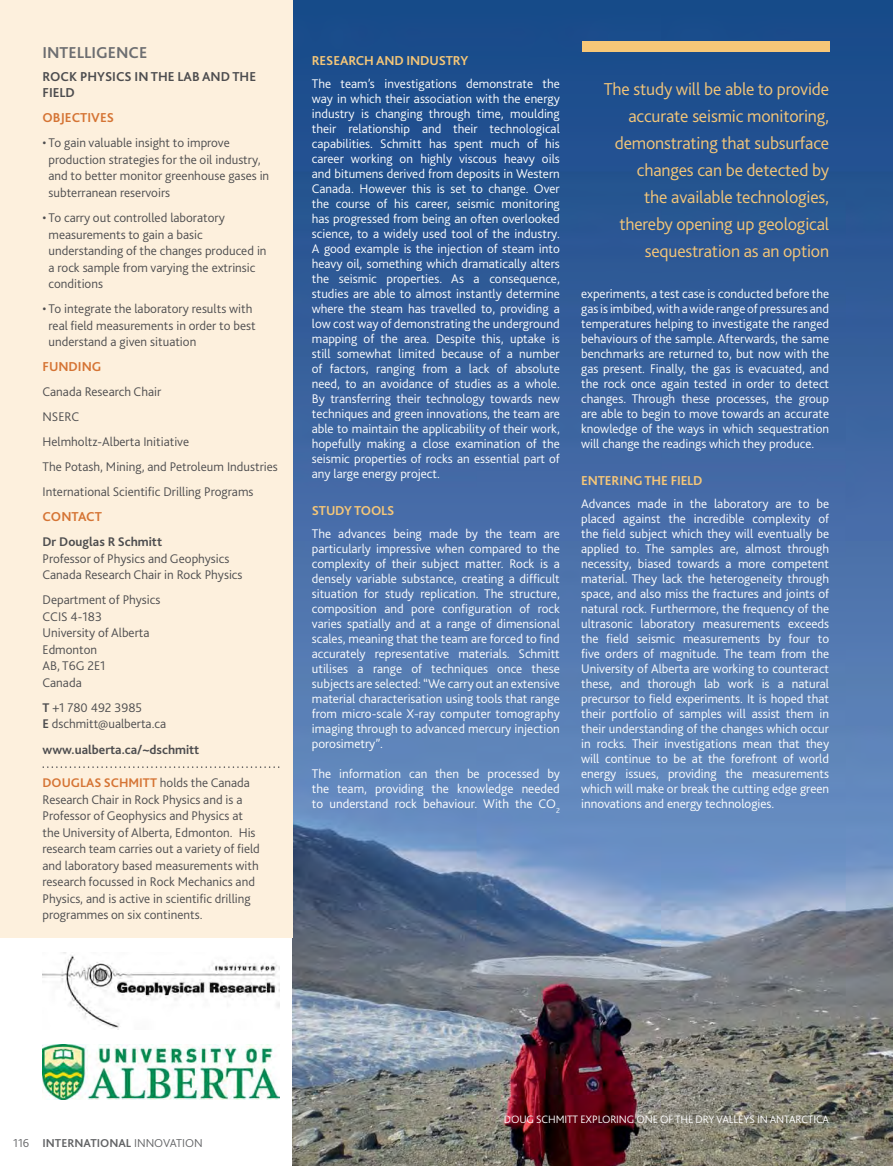
<style>
.page{position:relative;width:893px;height:1166px;background:#fff}
.page>*{position:absolute;margin:0;border:0;box-sizing:border-box;transform-origin:0 0}
.t1{font:300 18px/27px "Bliss 2";letter-spacing:-.01em;color:#f6c778;text-align:right}
.t2{font:700 16.5px "Bliss 2";color:#6d6e71}
.t3{font:700 13.5px "Bliss 2";letter-spacing:-.01em;color:#f6c778}
.t4{font:700 13.5px/16.5px "Bliss 2";color:#4d4d4f}
.t5{font:700 13.5px "Bliss 2";color:#d57434}
.t6{font:300 13.2px/15px "Bliss 2";color:#fff;text-align:justify}
.t7{font:300 13.2px/16.5px "Bliss 2";color:#4d4d4f}
.t8{font:700 13.2px "Bliss 2";color:#4d4d4f}
.t9{font:300 12px "Bliss 2";color:#636466}
.t10{font:300 11.25px "Bliss 2";letter-spacing:-.01em;color:#fff}
.s1{font-weight:700}
.s2{font-weight:700;color:#d57434}
</style>
<div class="page">
<img style="left:292px;top:0;width:601px;height:1165px">
<div style="left:0;top:0;width:292px;height:936px;background:#fdf0dd"></div>
<svg style="left:43px;top:766px;width:236px;height:1px"></svg>
<img style="left:43px;top:952px;width:236px;height:76px">
<div style="left:582px;top:41px;width:247px;height:11px;background:#f6c778"></div>
<img style="left:43px;top:1044px;width:236px;height:55px">
<p class="t2" style="left:43px;top:46px;width:106px">INTELLIGENCE</p>
<p class="t4" style="left:43px;top:69px;width:215px">ROCK PHYSICS IN THE LAB AND THE<br>FIELD</p>
<p class="t5" style="left:43px;top:113px;width:73px">OBJECTIVES</p>
<p class="t7" style="left:49px;top:136px;width:222px;text-indent:-6px">• To gain valuable insight to improve production strategies for the oil industry, and to better monitor greenhouse gases in subterranean reservoirs</p>
<p class="t7" style="left:49px;top:211px;width:220px;text-indent:-6px">• To carry out controlled laboratory measurements to gain a basic understanding of the changes produced in a rock sample from varying the extrinsic conditions</p>
<p class="t7" style="left:49px;top:302px;width:209px;text-indent:-6px">• To integrate the laboratory results with real field measurements in order to best understand a given situation</p>
<p class="t5" style="left:43px;top:361px;width:60px">FUNDING</p>
<p class="t7" style="left:43px;top:380px;width:237px;line-height:25px">Canada Research Chair<br>NSERC<br>Helmholtz-Alberta Initiative<br>The Potash, Mining, and Petroleum Industries<br>International Scientific Drilling Programs</p>
<p class="t5" style="left:43px;top:511px;width:61px">CONTACT</p>
<p class="t7" style="left:43px;top:535px;width:201px"><span class="s1">Dr Douglas R Schmitt<br></span>Professor of Physics and Geophysics<br>Canada Research Chair in Rock Physics</p>
<p class="t7" style="left:43px;top:593px;width:119px">Department of Physics<br>CCIS 4-183<br>University of Alberta<br>Edmonton<br>AB, T6G 2E1<br>Canada</p>
<p class="t7" style="left:43px;top:700px;width:125px"><span class="s1">T</span> +1 780 492 3985<br><span class="s1">E</span> dschmitt@ualberta.ca</p>
<p class="t8" style="left:43px;top:743px;width:158px">www.ualberta.ca/~dschmitt</p>
<p class="t7" style="left:43px;top:775px;width:219px"><span class="s2">DOUGLAS SCHMITT</span> holds the Canada Research Chair in Rock Physics and is a Professor of Geophysics and Physics at the University of Alberta, Edmonton. His research team carries out a variety of field and laboratory based measurements with research focussed in Rock Mechanics and Physics, and is active in scientific drilling programmes on six continents.</p>
<p class="t3" style="left:312px;top:55px;width:158px">RESEARCH AND INDUSTRY</p>
<p class="t6" style="left:312px;top:77px;width:250px">The team’s investigations demonstrate the way in which their association with the energy industry is changing through time, moulding their relationship and their technological capabilities. Schmitt has spent much of his career working on highly viscous heavy oils and bitumens derived from deposits in Western Canada. However this is set to change. Over the course of his career, seismic monitoring has progressed from being an often overlooked science, to a widely used tool of the industry.<br>A good example is the injection of steam into heavy oil, something which dramatically alters the seismic properties. As a consequence, studies are able to almost instantly determine where the steam has travelled to, providing a low cost way of demonstrating the underground mapping of the area. Despite this, uptake is still somewhat limited because of a number of factors, ranging from a lack of absolute need, to an avoidance of studies as a whole.<br>By transferring their technology towards new techniques and green innovations, the team are able to maintain the applicability of their work, hopefully making a close examination of the seismic properties of rocks an essential part of any large energy project.</p>
<p class="t3" style="left:312px;top:505px;width:84px">STUDY TOOLS</p>
<p class="t6" style="left:312px;top:527px;width:250px">The advances being made by the team are particularly impressive when compared to the complexity of their subject matter. Rock is a densely variable substance, creating a difficult situation for study replication. The structure, composition and pore configuration of rock varies spatially and at a range of dimensional scales, meaning that the team are forced to find accurately representative materials. Schmitt utilises a range of techniques once these subjects are selected: “We carry out an extensive material characterisation using tools that range from micro-scale X-ray computer tomography imaging through to advanced mercury injection porosimetry”.</p>
<p class="t6" style="left:312px;top:767px;width:250px">The information can then be processed by the team, providing the knowledge needed to understand rock behaviour. With the CO<sub>2</sub></p>
<p class="t1" style="left:604px;top:77px;width:227px">The study will be able to provide accurate seismic monitoring, demonstrating that subsurface changes can be detected by<br>the available technologies, thereby opening up geological sequestration as an option</p>
<p class="t6" style="left:581px;top:287px;width:250px">experiments, a test case is conducted before the gas is imbibed, with a wide range of pressures and temperatures helping to investigate the ranged behaviours of the sample. Afterwards, the same benchmarks are returned to, but now with the gas present. Finally, the gas is evacuated, and the rock once again tested in order to detect changes. Through these processes, the group are able to begin to move towards an accurate knowledge of the ways in which sequestration will change the readings which they produce.</p>
<p class="t3" style="left:581px;top:475px;width:123px">ENTERING THE FIELD</p>
<p class="t6" style="left:581px;top:497px;width:250px">Advances made in the laboratory are to be placed against the incredible complexity of the field subject which they will eventually be applied to. The samples are, almost through necessity, biased towards a more competent material. They lack the heterogeneity through space, and also miss the fractures and joints of natural rock. Furthermore, the frequency of the ultrasonic laboratory measurements exceeds the field seismic measurements by four to five orders of magnitude. The team from the University of Alberta are working to counteract these, and thorough lab work is a natural precursor to field experiments. It is hoped that their portfolio of samples will assist them in their understanding of the changes which occur in rocks. Their investigations mean that they will continue to be at the forefront of world energy issues, providing the measurements which will make or break the cutting edge green innovations and energy technologies.</p>
<p class="t9" style="left:13px;top:1138px;width:191px">116 <span class="s1">INTERNATIONAL</span> INNOVATION</p>
<p class="t10" style="left:504px;top:1114px;width:327px">DOUG SCHMITT EXPLORING ONE OF THE DRY VALLEYS IN ANTARCTICA</p>
</div>
